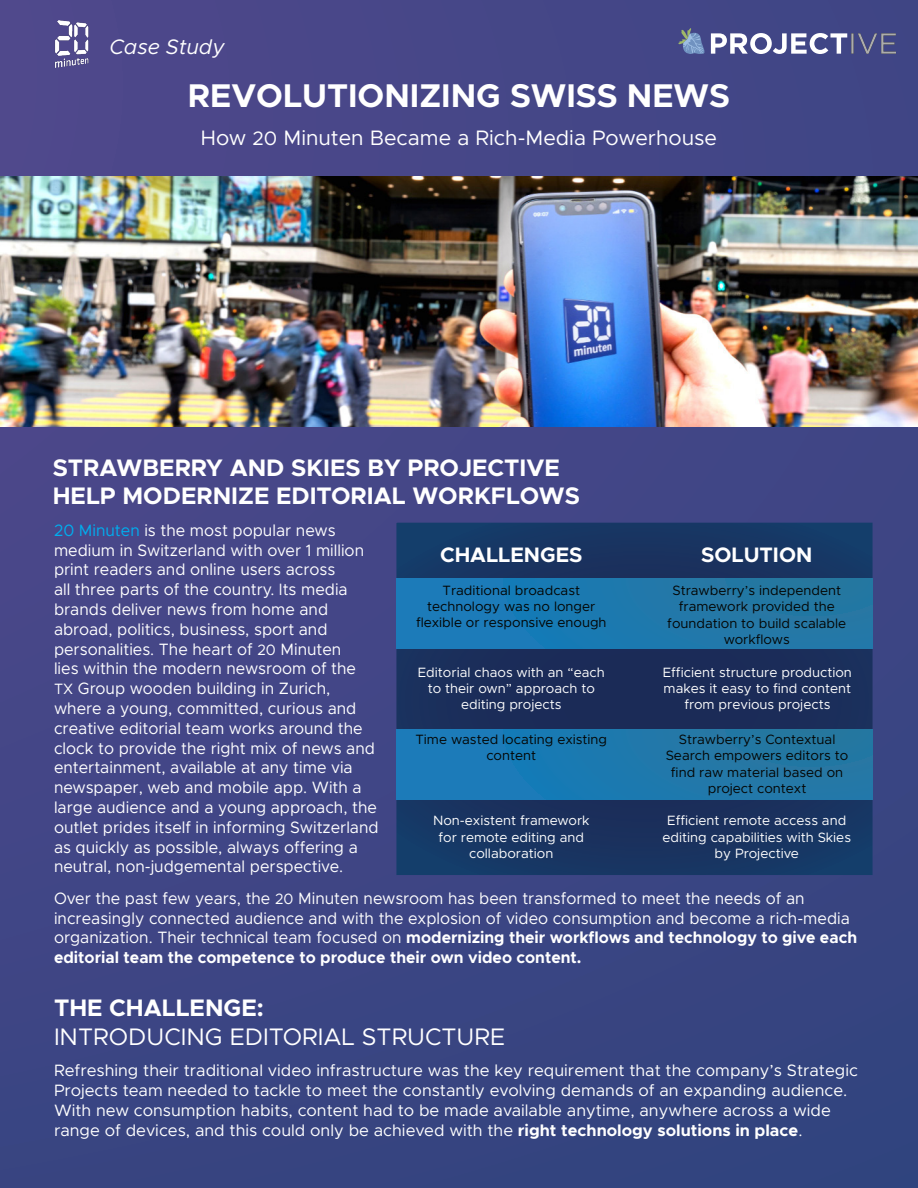
<style>
.page{position:relative;width:918px;height:1188px;background:#fff}
.page>*{position:absolute;margin:0;border:0;box-sizing:border-box;transform-origin:0 0}
.t1{font:700 33px "Metropolis";color:#fff}
.t2{font:700 24px/28.8px "Metropolis";color:#fff}
.t3{font:24px "Metropolis";color:#fff}
.t4{font:21px "Metropolis";color:#fff}
.t5{font:700 21px "Metropolis";color:#fff}
.t6{font:italic 21px "Metropolis";color:#fff}
.t7{font:16.5px/19.8px "Metropolis";color:#fff;scale:.96 1}
.t8{font:16.5px/19.8px "Metropolis";color:#fff}
.t9{font:13.5px/16.2px "Metropolis";color:#040503;text-align:center}
.t10{font:13.5px/16.2px "Metropolis";color:#fff;text-align:center}
.s1{font-size:19.5px}
.s2{color:#00aeef}
.s3{font-size:15px}
.s4{font-weight:700}
</style>
<div class="page">
<div style="left:0;top:0;width:918px;height:1188px;background:linear-gradient(to right,#464787,#394582)"></div>
<svg style="left:678px;top:28px;width:27px;height:26px"></svg>
<svg style="left:711px;top:33px;width:185px;height:21px"></svg>
<img style="left:0;top:176px;width:918px;height:250px">
<svg style="left:396px;top:523px;width:477px;height:352px;background:#19325f"></svg>
<div style="left:396px;top:579px;width:477px;height:70px;background:#1d79ad"></div>
<div style="left:396px;top:729px;width:477px;height:70px;background:#1d79ad"></div>
<img style="left:41px;top:13px;width:60px;height:59px">
<p class="t6" style="left:110px;top:33px;width:117px">Case Study</p>
<p class="t1" style="left:188px;top:75px;width:544px">REVOLUTIONIZING SWISS NEWS</p>
<p class="t4" style="left:201px;top:124px;width:518px">How <span class="s1">20</span> Minuten Became a Rich-Media Powerhouse</p>
<p class="t2" style="left:53px;top:453px;width:529px">STRAWBERRY AND SKIES BY PROJECTIVE<br>HELP MODERNIZE EDITORIAL WORKFLOWS</p>
<p class="t7" style="left:54px;top:520px;width:340px"><span class="s2">20 Minuten</span> is the most popular news medium in Switzerland with over 1 million print readers and online users across<br>all three parts of the country. Its media brands deliver news from home and abroad, politics, business, sport and personalities. The heart of <span class="s3">20</span> Minuten<br>lies within the modern newsroom of the <span class="s3">TX</span> Group wooden building in Zurich, where a young, committed, curious and creative editorial team works around the clock to provide the right mix of news and entertainment, available at any time via newspaper, web and mobile app. With a large audience and a young approach, the outlet prides itself in informing Switzerland as quickly as possible, always offering a neutral, non-judgemental perspective.</p>
<p class="t5" style="left:440px;top:541px;width:144px">CHALLENGES</p>
<p class="t5" style="left:701px;top:541px;width:113px">SOLUTION</p>
<p class="t9" style="left:416px;top:582px;width:192px">Traditional broadcast technology was no longer flexible or responsive enough</p>
<p class="t9" style="left:667px;top:582px;width:180px">Strawberry’s independent framework provided the foundation to build scalable workflows</p>
<p class="t10" style="left:418px;top:664px;width:188px">Editorial chaos with an “each to their own” approach to editing projects</p>
<p class="t10" style="left:663px;top:664px;width:191px">Efficient structure production makes it easy to find content from previous projects</p>
<p class="t9" style="left:415px;top:731px;width:193px">Time wasted locating existing content</p>
<p class="t9" style="left:666px;top:731px;width:184px">Strawberry’s Contextual<br>Search empowers editors to find raw material based on project context</p>
<p class="t10" style="left:433px;top:813px;width:158px">Non-existent framework for remote editing and collaboration</p>
<p class="t10" style="left:662px;top:813px;width:190px">Efficient remote access and editing capabilities with Skies by Projective</p>
<p class="t7" style="left:54px;top:888px;width:838px">Over the past few years, the <span class="s3">20</span> Minuten newsroom has been transformed to meet the needs of an increasingly connected audience and with the explosion of video consumption and become a rich-media organization. Their technical team focused on <span class="s4">modernizing their workflows and technology to give each editorial team the competence to produce their own video content.</span></p>
<p class="t2" style="left:54px;top:993px;width:211px">THE CHALLENGE:</p>
<p class="t3" style="left:54px;top:1021px;width:453px">INTRODUCING EDITORIAL STRUCTURE</p>
<p class="t8" style="left:54px;top:1061px;width:806px">Refreshing their traditional video infrastructure was the key requirement that the company’s Strategic Projects team needed to tackle to meet the constantly evolving demands of an expanding audience.<br>With new consumption habits, content had to be made available anytime, anywhere across a wide range of devices, and this could only be achieved with the <span class="s4">right technology solutions in place</span>.</p>
</div>
